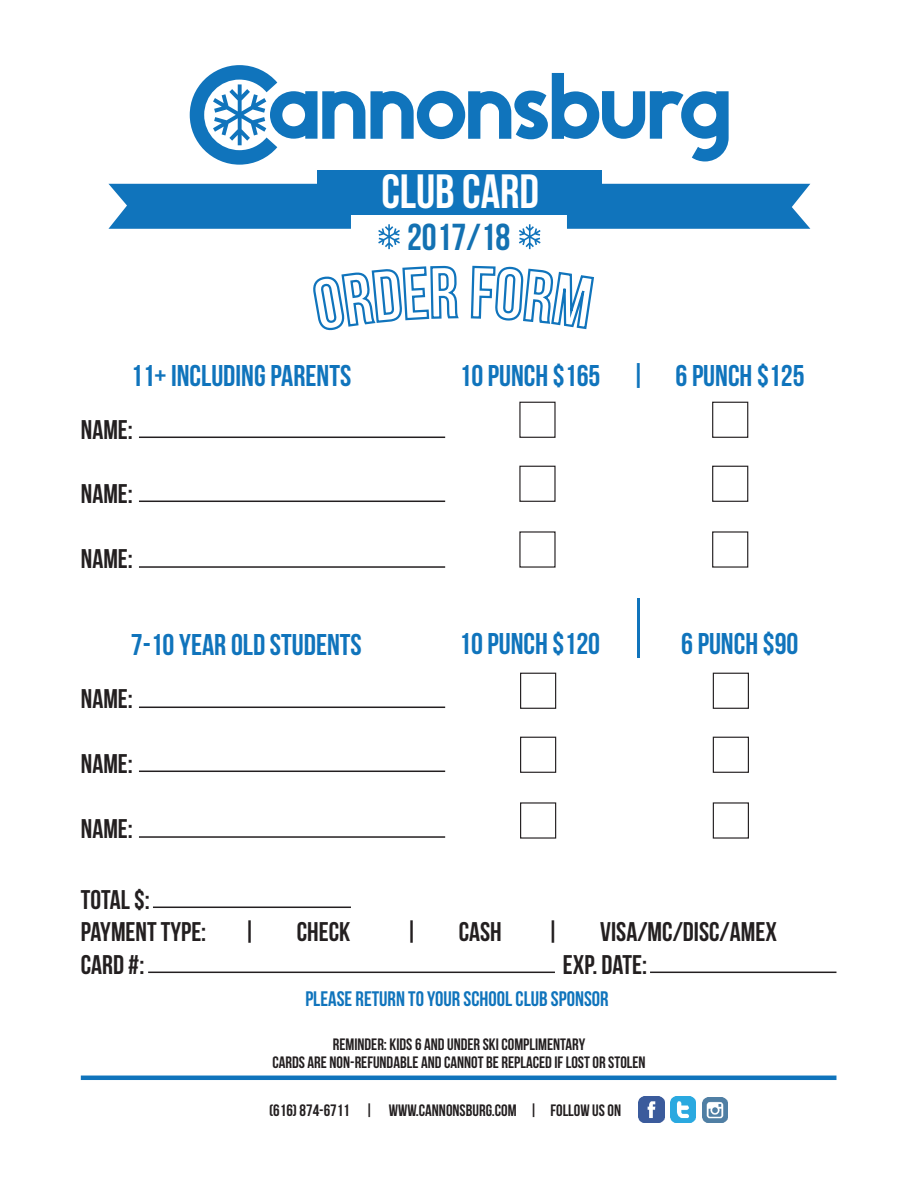
<style>
.page{position:relative;width:918px;height:1188px;background:#fff}
.page>*{position:absolute;margin:0;border:0;box-sizing:border-box;transform-origin:0 0}
.t1{font:48px "Bebas Neue";color:#fff}
.t2{font:37.5px "Bebas Neue";color:#1371b2}
.t3{font:36px "Bebas Neue";color:#1074bc}
.t4{font:30px "Bebas Neue";color:#1074bc}
.t5{font:27px/32.4px "Bebas Neue";color:#231f20}
.t6{font:21px "Bebas Neue";color:#1074bc}
.t7{font:16.5px/18px "Bebas Neue";color:#231f20;text-align:center}
</style>
<div class="page">
<svg style="left:190px;top:65px;width:539px;height:100px"></svg>
<div style="left:318px;top:170px;width:284px;height:45px;background:#1074bc"></div>
<div style="left:108px;top:184px;width:243px;height:45px;background:#1074bc"></div>
<div style="left:567px;top:184px;width:243px;height:45px;background:#1074bc"></div>
<svg style="left:378px;top:224px;width:22px;height:25px"></svg>
<svg style="left:519px;top:224px;width:22px;height:25px"></svg>
<svg style="left:313px;top:265px;width:146px;height:237px"></svg>
<svg style="left:470px;top:265px;width:124px;height:65px"></svg>
<hr style="left:637px;top:598px;width:3px;height:60px;background:#1074bc">
<hr style="left:81px;top:1076px;width:755px;height:4px;background:#1074bc">
<img style="left:702px;top:1098px;width:26px;height:25px">
<img style="left:639px;top:1097px;width:25px;height:25px">
<img style="left:671px;top:1097px;width:25px;height:25px">
<hr style="left:139px;top:437px;width:306px;height:1px;background:#231f20">
<hr style="left:139px;top:501px;width:306px;height:1px;background:#231f20">
<hr style="left:139px;top:566px;width:306px;height:2px;background:#231f20">
<hr style="left:139px;top:707px;width:306px;height:1px;background:#231f20">
<hr style="left:139px;top:771px;width:306px;height:1px;background:#231f20">
<hr style="left:139px;top:836px;width:306px;height:2px;background:#231f20">
<hr style="left:153px;top:907px;width:198px;height:1px;background:#231f20">
<hr style="left:148px;top:972px;width:407px;height:1px;background:#231f20">
<hr style="left:650px;top:972px;width:186px;height:1px;background:#231f20">
<div style="left:519px;top:402px;width:37px;height:36px;border:1px solid #231f20"></div>
<div style="left:519px;top:466px;width:37px;height:36px;border:1px solid #231f20"></div>
<div style="left:712px;top:402px;width:36px;height:36px;border:1px solid #231f20"></div>
<div style="left:712px;top:466px;width:36px;height:36px;border:1px solid #231f20"></div>
<div style="left:712px;top:531px;width:36px;height:37px;border:1px solid #231f20"></div>
<div style="left:520px;top:673px;width:36px;height:36px;border:1px solid #231f20"></div>
<div style="left:520px;top:737px;width:36px;height:36px;border:1px solid #231f20"></div>
<div style="left:520px;top:802px;width:36px;height:37px;border:1px solid #231f20"></div>
<div style="left:713px;top:673px;width:36px;height:36px;border:1px solid #231f20"></div>
<div style="left:713px;top:737px;width:36px;height:36px;border:1px solid #231f20"></div>
<div style="left:713px;top:802px;width:36px;height:37px;border:1px solid #231f20"></div>
<p class="t1" style="left:381px;top:165px;width:159px">CLUB CARD</p>
<p class="t3" style="left:411px;top:216px;width:101px">2016/17</p>
<p class="t2" style="left:407px;top:217px;width:105px">2017/18</p>
<p class="t4" style="left:131px;top:359px;width:222px">11+ INCLUDING PARENTS</p>
<p class="t4" style="left:459px;top:359px;width:347px">10 PUNCH $165 | 6 PUNCH $125</p>
<p class="t5" style="left:81px;top:413px;width:54px">NAME:</p>
<p class="t5" style="left:81px;top:478px;width:54px">NAME:</p>
<p class="t5" style="left:81px;top:542px;width:54px">NAME:</p>
<p class="t4" style="left:131px;top:628px;width:233px">7-10 YEAR OLD STUDENTS</p>
<p class="t4" style="left:459px;top:627px;width:143px">10 PUNCH $120</p>
<p class="t5" style="left:81px;top:683px;width:54px">NAME:</p>
<p class="t5" style="left:81px;top:747px;width:54px">NAME:</p>
<p class="t5" style="left:81px;top:812px;width:54px">NAME:</p>
<p class="t4" style="left:681px;top:627px;width:119px">6 PUNCH $90</p>
<p class="t5" style="left:81px;top:883px;width:127px">TOTAL $:<br>PAYMENT TYPE:</p>
<p class="t5" style="left:243px;top:915px;width:15px">|</p>
<p class="t5" style="left:297px;top:915px;width:55px">CHECK</p>
<p class="t5" style="left:405px;top:915px;width:15px">|</p>
<p class="t5" style="left:459px;top:915px;width:45px">CASH</p>
<p class="t5" style="left:546px;top:915px;width:15px">|</p>
<p class="t5" style="left:600px;top:915px;width:178px">VISA/MC/DISC/AMEX</p>
<p class="t5" style="left:81px;top:948px;width:65px">CARD #:</p>
<p class="t5" style="left:563px;top:948px;width:86px">EXP. DATE:</p>
<p class="t6" style="left:305px;top:987px;width:305px">PLEASE RETURN TO YOUR SCHOOL CLUB SPONSOR</p>
<p class="t7" style="left:272px;top:1035px;width:375px">REMINDER: KIDS 6 AND UNDER SKI COMPLIMENTARY<br>CARDS ARE NON-REFUNDABLE AND CANNOT BE REPLACED IF LOST OR STOLEN</p>
<p class="t7" style="left:269px;top:1101px;width:353px">(616) 874-6711 | WWW.CANNONSBURG.COM | FOLLOW US ON</p>
</div>
